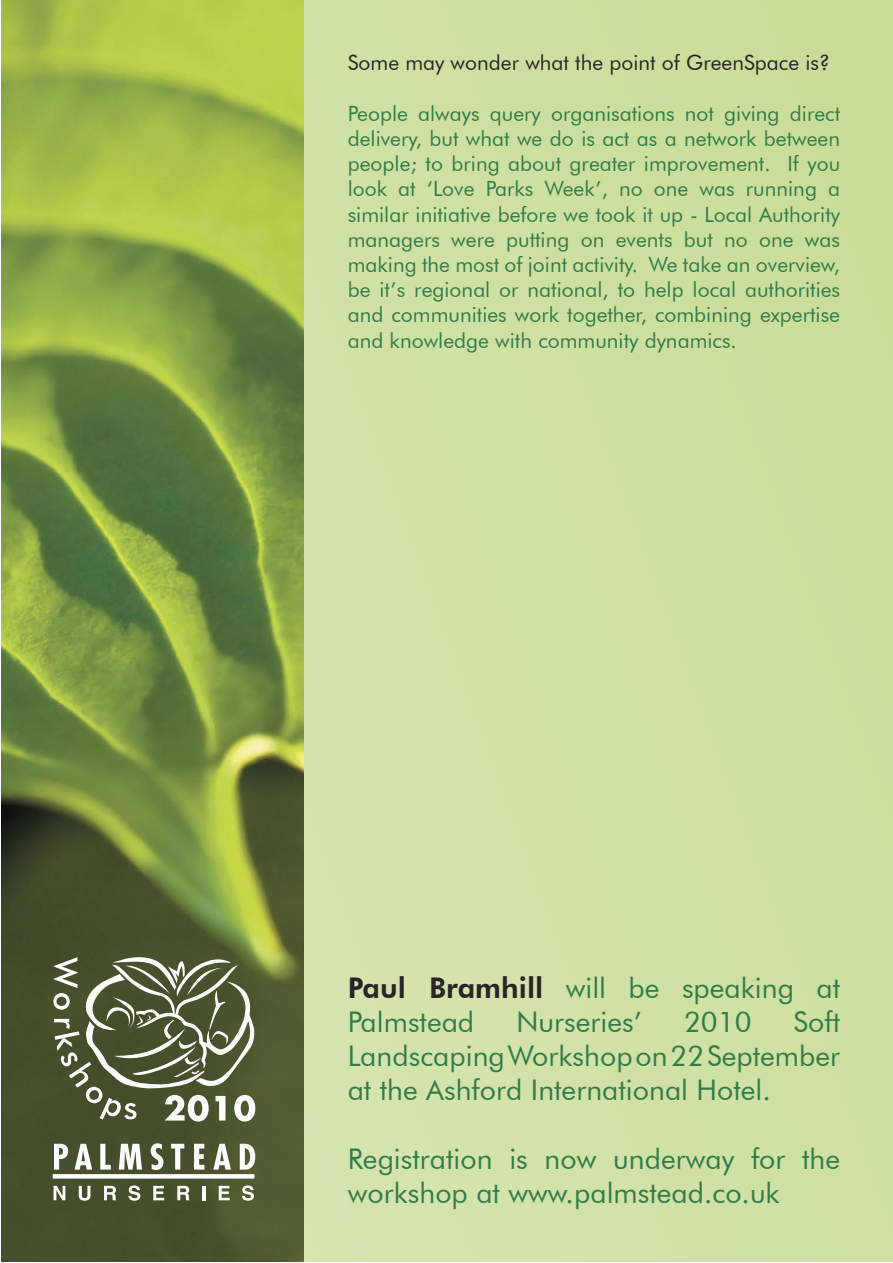
<style>
.page{position:relative;width:893px;height:1263px;background:#fff}
.page>*{position:absolute;margin:0;border:0;box-sizing:border-box;transform-origin:0 0}
.t1{font:28.5px/34.2px "Futura BT";color:#327c48}
.t2{font:21px/25.2px "Futura BT";color:#327c48;text-align:justify}
.t3{font:21px "Futura BT";color:#272525}
.s1{font-weight:800;color:#272525}
</style>
<div class="page">
<div style="left:301px;top:0;width:592px;height:1261px;background:#cfe0a3"></div>
<img style="left:1px;top:0;width:303px;height:1261px">
<svg style="left:54px;top:1143px;width:14px;height:26px"></svg>
<svg style="left:75px;top:1144px;width:17px;height:25px"></svg>
<svg style="left:100px;top:1144px;width:11px;height:25px"></svg>
<svg style="left:119px;top:1144px;width:23px;height:25px"></svg>
<svg style="left:151px;top:1143px;width:12px;height:27px"></svg>
<svg style="left:171px;top:1144px;width:13px;height:25px"></svg>
<svg style="left:194px;top:1144px;width:10px;height:25px"></svg>
<svg style="left:213px;top:1144px;width:18px;height:25px"></svg>
<svg style="left:240px;top:1142px;width:15px;height:27px"></svg>
<svg style="left:53px;top:1174px;width:201px;height:4px"></svg>
<svg style="left:54px;top:1186px;width:11px;height:14px"></svg>
<svg style="left:79px;top:1186px;width:12px;height:15px"></svg>
<svg style="left:104px;top:1186px;width:12px;height:14px"></svg>
<svg style="left:128px;top:1185px;width:12px;height:16px"></svg>
<svg style="left:153px;top:1186px;width:11px;height:14px"></svg>
<svg style="left:177px;top:1186px;width:12px;height:14px"></svg>
<hr style="left:202px;top:1186px;width:3px;height:14px;background:#fff">
<svg style="left:219px;top:1186px;width:11px;height:14px"></svg>
<svg style="left:242px;top:1185px;width:12px;height:16px"></svg>
<svg style="left:53px;top:957px;width:202px;height:164px"></svg>
<p class="t3" style="left:348px;top:50px;width:484px">Some may wonder what the point of GreenSpace is?</p>
<p class="t2" style="left:348px;top:101px;width:494px">People always query organisations not giving direct delivery, but what we do is act as a network between people; to bring about greater improvement. If you look at ‘Love Parks Week’, no one was running a similar initiative before we took it up - Local Authority managers were putting on events but no one was making the most of joint activity. We take an overview, be it’s regional or national, to help local authorities and communities work together, combining expertise and knowledge with community dynamics.</p>
<p class="t1" style="left:348px;top:970px;width:494px"><span class="s1">Paul Bramhill</span> will be speaking at<br>Palmstead</p>
<p class="t1" style="left:348px;top:1004px;width:494px;text-align:justify;text-indent:446px">Soft Landscaping Workshop on 22 September at the Ashford International Hotel.</p>
<p class="t1" style="left:516px;top:1004px;width:127px">Nurseries’</p>
<p class="t1" style="left:684px;top:1004px;width:69px">2010</p>
<p class="t1" style="left:348px;top:1141px;width:494px">Registration is now underway for the workshop at www.palmstead.co.uk</p>
</div>
